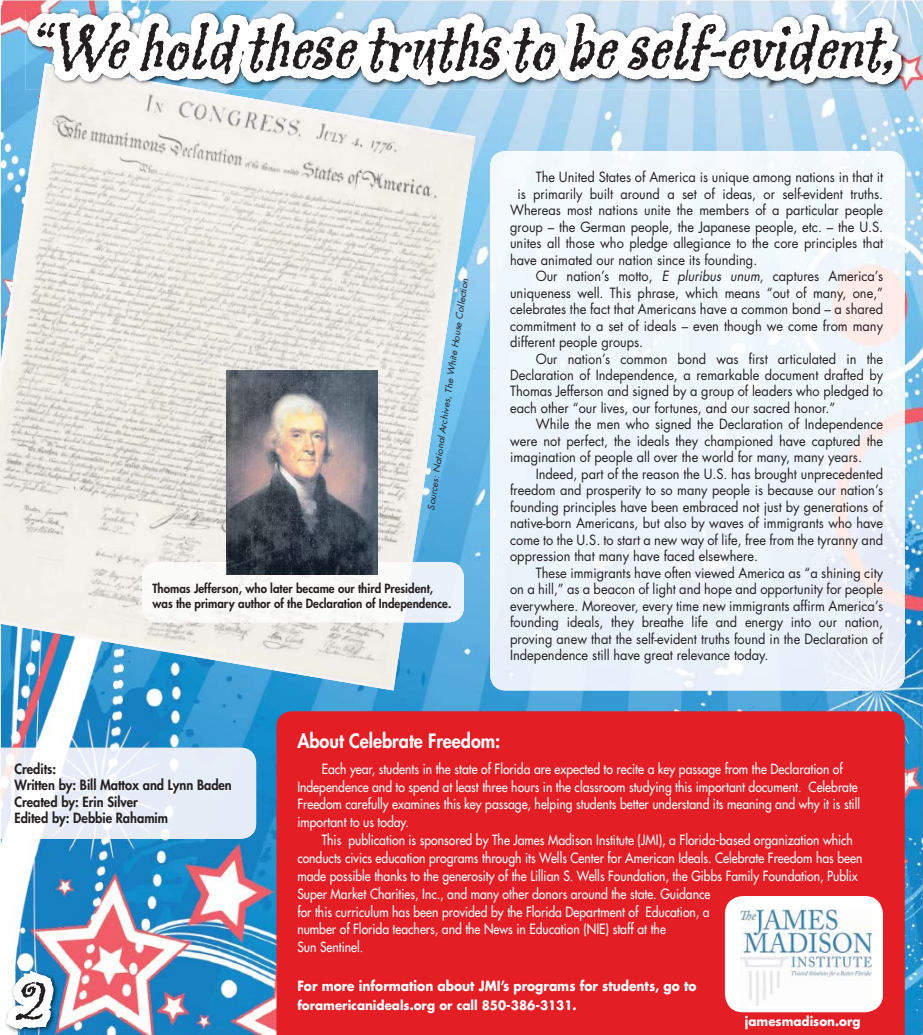
<style>
.page{position:relative;width:923px;height:1035px;background:#fff}
.page>*{position:absolute;margin:0;border:0;box-sizing:border-box;transform-origin:0 0}
.t1{font:italic 71.38px "Greymantle MVB";color:#231f20;scale:.93 1}
.t2{font:italic 55px "Greymantle MVB";color:#231f20;scale:.93 1}
.t3{font:800 19.25px "Futura";color:#fff;scale:.93 1}
.t4{font:13.75px "Futura";color:#231f20;scale:.93 1}
.t5{font:13.75px/17.9px "Futura";color:#fff;scale:.89 1}
.t6{font:800 13.75px/16.5px "Futura";color:#231f20;scale:.93 1}
.t7{font:700 13.75px "Futura";color:#fff;scale:.89 1}
.t8{font:700 12.62px "Futura";color:#fff;scale:.94 1}
.t9{font:800 12.38px/14.9px "Futura";color:#231f20;scale:.93 1}
.t10{font:italic 9px "Futura";color:#231f20;scale:1.07 1}
.s1{font-style:italic}
</style>
<div class="page">
<img style="left:922px;top:0;width:1px;height:1035px">
<img style="left:1px;top:0;width:921px;height:42px">
<img style="left:1px;top:42px;width:18px;height:48px">
<img style="left:881px;top:42px;width:41px;height:993px">
<img style="left:462px;top:459px;width:41px;height:252px">
<img style="left:420px;top:691px;width:42px;height:20px">
<img style="left:378px;top:691px;width:42px;height:20px">
<img style="left:1px;top:691px;width:167px;height:57px">
<img style="left:168px;top:691px;width:210px;height:85px">
<img style="left:503px;top:690px;width:378px;height:21px">
<img style="left:252px;top:776px;width:24px;height:259px">
<img style="left:66px;top:839px;width:186px;height:196px">
<img style="left:0;top:90px;width:475px;height:601px">
<img style="left:1px;top:748px;width:255px;height:91px">
<img style="left:490px;top:459px;width:414px;height:231px">
<svg style="left:186px;top:459px;width:40px;height:103px;background:#e4e1dc"></svg>
<div style="left:766px;top:459px;width:73px;height:147px;background:#eaf3fa"></div>
<svg style="left:19px;top:0;width:895px;height:459px"></svg>
<svg style="left:0;top:762px;width:66px;height:273px"></svg>
<div style="left:276px;top:711px;width:628px;height:324px;background:#e31e25"></div>
<div style="left:725px;top:896px;width:158px;height:116px;background:#fff;border-radius:18px"></div>
<img style="left:740px;top:909px;width:131px;height:97px">
<div style="left:412px;top:562px;width:52px;height:60px;background:#eaf1fa"></div>
<img style="left:142px;top:562px;width:270px;height:60px">
<img style="left:226px;top:371px;width:151px;height:204px">
<h1 class="t1" style="left:28px;top:5px;width:952px">“Weholdthesetruthstobeself-evident,</h1>
<p class="t10" style="left:425px;top:509px;width:221px;rotate:-82deg">Sources: National Archives, The White House Collection</p>
<p class="t9" style="left:152px;top:581px;width:323px">Thomas Jefferson, who later became our third President, was the primary author of the Declaration of Independence.</p>
<p class="t4" style="left:535px;top:168px;width:375px">The United States of America is unique among nations in that it</p>
<p class="t4" style="left:517px;top:184px;width:395px">is primarily built around a set of ideas, or self-evident truths.</p>
<p class="t4" style="left:510px;top:201px;width:402px">Whereas most nations unite the members of a particular people</p>
<p class="t4" style="left:510px;top:217px;width:402px">group – the German people, the Japanese people, etc. – the U.S.</p>
<p class="t4" style="left:510px;top:234px;width:402px">unites all those who pledge allegiance to the core principles that</p>
<p class="t4" style="left:510px;top:250px;width:267px">have animated our nation since its founding.</p>
<p class="t4" style="left:535px;top:267px;width:375px">Our nation’s motto, <span class="s1">E pluribus unum</span>, captures America’s</p>
<p class="t4" style="left:510px;top:283px;width:402px">uniqueness well. This phrase, which means “out of many, one,”</p>
<p class="t4" style="left:510px;top:300px;width:402px">celebrates the fact that Americans have a common bond – a shared</p>
<p class="t4" style="left:510px;top:316px;width:402px">commitment to a set of ideals – even though we come from many</p>
<p class="t4" style="left:510px;top:333px;width:145px">different people groups.</p>
<p class="t4" style="left:535px;top:349px;width:375px">Our nation’s common bond was first articulated in the</p>
<p class="t4" style="left:510px;top:365px;width:402px">Declaration of Independence, a remarkable document drafted by</p>
<p class="t4" style="left:510px;top:382px;width:402px">Thomas Jefferson and signed by a group of leaders who pledged to</p>
<p class="t4" style="left:510px;top:398px;width:351px">each other “our lives, our fortunes, and our sacred honor.”</p>
<p class="t4" style="left:535px;top:415px;width:375px">While the men who signed the Declaration of Independence</p>
<p class="t4" style="left:510px;top:431px;width:402px">were not perfect, the ideals they championed have captured the</p>
<p class="t4" style="left:510px;top:448px;width:380px">imagination of people all over the world for many, many years.</p>
<p class="t4" style="left:535px;top:464px;width:375px">Indeed, part of the reason the U.S. has brought unprecedented</p>
<p class="t4" style="left:510px;top:481px;width:402px">freedom and prosperity to so many people is because our nation’s</p>
<p class="t4" style="left:510px;top:497px;width:402px">founding principles have been embraced not just by generations of</p>
<p class="t4" style="left:510px;top:514px;width:402px">native-born Americans, but also by waves of immigrants who have</p>
<p class="t4" style="left:510px;top:530px;width:402px">come to the U.S. to start a new way of life, free from the tyranny and</p>
<p class="t4" style="left:510px;top:547px;width:268px">oppression that many have faced elsewhere.</p>
<p class="t4" style="left:535px;top:563px;width:375px">These immigrants have often viewed America as “a shining city</p>
<p class="t4" style="left:510px;top:580px;width:402px">on a hill,” as a beacon of light and hope and opportunity for people</p>
<p class="t4" style="left:510px;top:596px;width:402px">everywhere. Moreover, every time new immigrants affirm America’s</p>
<p class="t4" style="left:510px;top:613px;width:402px">founding ideals, they breathe life and energy into our nation,</p>
<p class="t4" style="left:510px;top:629px;width:402px">proving anew that the self-evident truths found in the Declaration of</p>
<p class="t4" style="left:510px;top:646px;width:279px">Independence still have great relevance today.</p>
<p class="t6" style="left:14px;top:760px;width:235px">Credits:<br>Written by: Bill Mattox and Lynn Baden<br>Created by: Erin Silver<br>Edited by: Debbie Rahamim</p>
<h2 class="t2" style="left:13px;top:970px;width:50px">2</h2>
<h3 class="t3" style="left:297px;top:728px;width:220px">About Celebrate Freedom:</h3>
<p class="t5" style="left:297px;top:760px;width:633px;text-indent:24px">Each year, students in the state of Florida are expected to recite a key passage from the Declaration of Independence and to spend at least three hours in the classroom studying this important document. Celebrate Freedom carefully examines this key passage, helping students better understand its meaning and why it is still important to us today.</p>
<p class="t5" style="left:297px;top:831px;width:636px;text-indent:24px">This publication is sponsored by The James Madison Institute (JMI), a Florida-based organization which conducts civics education programs through its Wells Center for American Ideals. Celebrate Freedom has been made possible thanks to the generosity of the Lillian S. Wells Foundation, the Gibbs Family Foundation, Publix Super Market Charities, Inc., and many other donors around the state. Guidance<br>for this curriculum has been provided by the Florida Department of Education, a<br>number of Florida teachers, and the News in Education (NIE) staff at the<br>Sun Sentinel.</p>
<p class="t7" style="left:297px;top:976px;width:450px">For more information about JMI’s programs for students, go to</p>
<p class="t8" style="left:297px;top:996px;width:299px">foramericanideals.org or call 850-386-3131.</p>
<p class="t8" style="left:745px;top:1012px;width:125px">jamesmadison.org</p>
</div>
